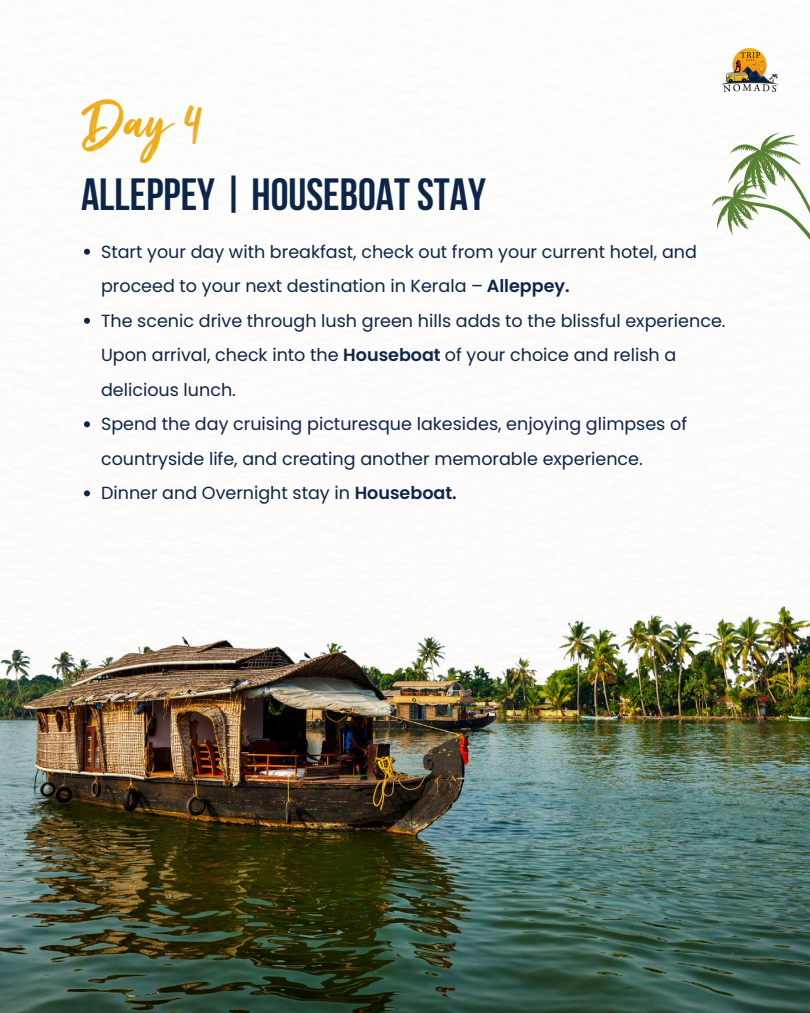
<style>
.page{position:relative;width:810px;height:1013px;background:#fff}
.page>*{position:absolute;margin:0;border:0;box-sizing:border-box;transform-origin:0 0}
.t1{font:700 45px "Bebas Neue";color:#0e254a}
.t2{font:45px "Brush Signature";color:#efac1a}
.t3{font:17.5px/34.5px "Poppins";color:#0e254a}
.s1{font-weight:600}
</style>
<div class="page">
<img style="left:0;top:432px;width:810px;height:580px">
<img style="left:721px;top:48px;width:57px;height:43px">
<svg style="left:84px;top:249px;width:6px;height:6px"></svg>
<svg style="left:84px;top:318px;width:6px;height:6px"></svg>
<svg style="left:84px;top:421px;width:6px;height:6px"></svg>
<svg style="left:84px;top:490px;width:6px;height:6px"></svg>
<svg style="left:711px;top:132px;width:99px;height:142px"></svg>
<h1 class="t2" style="left:81px;top:95px;width:123px">Day 4</h1>
<h1 class="t1" style="left:81px;top:176px;width:407px">ALLEPPEY | HOUSEBOATSTAY</h1>
<p class="t3" style="left:101px;top:234px;width:626px">Start your day with breakfast, check out from your current hotel, and proceed to your next destination in Kerala – <span class="s1">Alleppey.<br></span>The scenic drive through lush green hills adds to the blissful experience.<br>Upon arrival, check into the <span class="s1">Houseboat</span> of your choice and relish a delicious lunch.<br>Spend the day cruising picturesque lakesides, enjoying glimpses of countryside life, and creating another memorable experience.<br>Dinner and Overnight stay in <span class="s1">Houseboat.</span></p>
</div>
